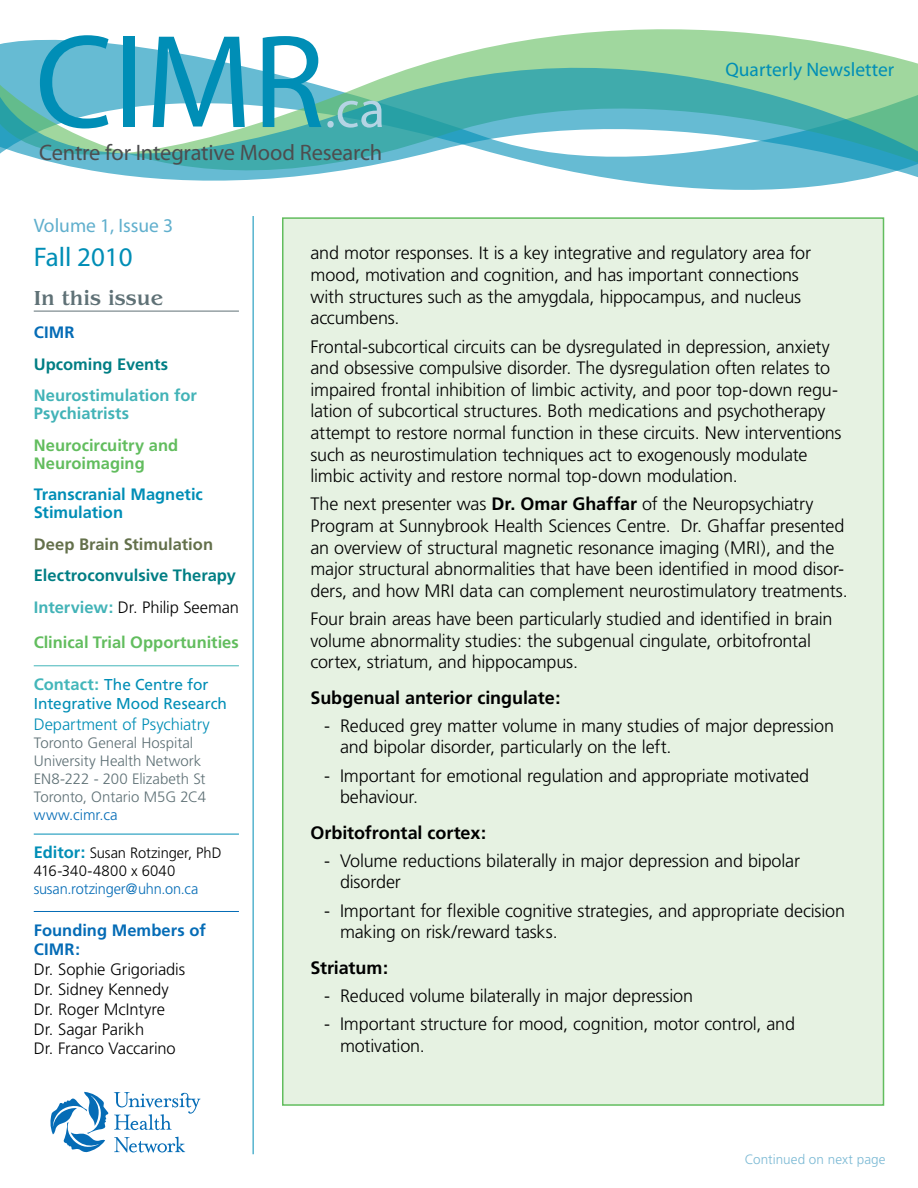
<style>
.page{position:relative;width:918px;height:1188px;background:#fff}
.page>*{position:absolute;margin:0;border:0;box-sizing:border-box;transform-origin:0 0}
.t1{font:133.95px "Myriad Pro";color:#008eb6}
.t2{font:53.25px "Myriad Pro";color:#b5d4e4}
.t3{font:27px "Myriad Pro";color:#008eb6}
.t4{font:22.5px "Myriad Pro";letter-spacing:-.01em;color:#4d4d4f}
.t5{font:500 21px "Benguiat";color:#5f7176}
.t6{font:19.5px "Myriad Pro";color:#008eb6}
.t7{font:19.5px "Myriad Pro";color:#60afcd}
.t8{font:300 18px/21.6px "Frutiger";letter-spacing:-.01em;color:#000}
.t9{font:700 18px "Frutiger";letter-spacing:-.005em;color:#000}
.t10{font:300 16.5px/19.8px "Frutiger";letter-spacing:-.005em;color:#000}
.t11{font:700 16.5px/31.5px "Frutiger";color:#007e84}
.t12{font:700 16.5px/18px "Frutiger";color:#62bd5e}
.t13{font:700 16.5px/18px "Frutiger";color:#42b3b7}
.t14{font:700 16.5px/18px "Frutiger";color:#008eb6}
.t15{font:700 16.5px/19.8px "Frutiger";letter-spacing:.005em;color:#056cb6}
.t16{font:300 16.5px "Frutiger";letter-spacing:-.005em;color:#008eb6}
.t17{font:700 16.5px "Frutiger";color:#63704b}
.t18{font:15.75px/18.9px "Frutiger";letter-spacing:-.005em;color:#008eb6}
.t19{font:300 15px/18px "Frutiger";color:#5f7176}
.t20{font:300 15px/18px "Frutiger";color:#000}
.t21{font:300 15px "Frutiger";letter-spacing:-.01em;color:#056cb6}
.t22{font:300 13.5px "Frutiger";letter-spacing:.005em;color:#7bb9d4}
.s1{color:#42b3b7}
.s2{font-weight:300;color:#000}
.s3{font-weight:700;font-size:16.5px;color:#43b6ba}
.s4{font-weight:700;font-size:16.5px;color:#008eb6}
.s5{font-weight:700}
</style>
<div class="page">
<hr style="left:253px;top:216px;width:1px;height:938px;background:#008eb6">
<svg style="left:50px;top:1092px;width:150px;height:61px"></svg>
<hr style="left:34px;top:311px;width:205px;height:1px;background:#5f7176">
<hr style="left:34px;top:665px;width:205px;height:1px;background:#43b6ba">
<hr style="left:34px;top:834px;width:205px;height:1px;background:#008eb6">
<hr style="left:34px;top:911px;width:205px;height:1px;background:#056cb6">
<svg style="left:642px;top:183px;width:198px;height:7px"></svg>
<svg style="left:1px;top:29px;width:830px;height:15px"></svg>
<svg style="left:0;top:44px;width:918px;height:139px"></svg>
<div style="left:283px;top:218px;width:601px;height:887px;background:#e6f2e2"></div>
<h1 class="t1" style="left:35px;top:0;width:291px">CIMR</h1>
<h2 class="t2" style="left:325px;top:76px;width:62px">.ca</h2>
<p class="t4" style="left:39px;top:139px;width:345px">Centre for Integrative Mood Research</p>
<p class="t7" style="left:34px;top:214px;width:141px">Volume 1, Issue 3</p>
<p class="t6" style="left:725px;top:58px;width:170px">Quarterly Newsletter</p>
<h3 class="t3" style="left:34px;top:241px;width:100px">Fall 2010</h3>
<p class="t5" style="left:34px;top:286px;width:131px">In this issue</p>
<p class="t15" style="left:34px;top:323px;width:42px">CIMR</p>
<p class="t11" style="left:34px;top:349px;width:136px">Upcoming Events</p>
<p class="t13" style="left:34px;top:387px;width:165px">Neurostimulation for<br>Psychiatrists</p>
<p class="t12" style="left:34px;top:436px;width:146px">Neurocircuitry and<br>Neuroimaging</p>
<p class="t14" style="left:34px;top:486px;width:171px">Transcranial Magnetic<br>Stimulation</p>
<p class="t17" style="left:34px;top:535px;width:181px">Deep Brain Stimulation</p>
<p class="t11" style="left:34px;top:560px;width:207px">Electroconvulsive Therapy<br><span class="s1">Interview:</span> <span class="s2">Dr. Philip Seeman</span></p>
<p class="t12" style="left:34px;top:633px;width:207px">Clinical Trial Opportunities</p>
<p class="t18" style="left:34px;top:675px;width:195px"><span class="s3">Contact:</span> The Centre for<br>Integrative Mood Research</p>
<p class="t16" style="left:34px;top:715px;width:178px">Department of Psychiatry</p>
<p class="t19" style="left:34px;top:734px;width:174px">Toronto General Hospital<br>University Health Network<br>EN8-222 - 200 Elizabeth St<br>Toronto, Ontario M5G 2C4</p>
<p class="t21" style="left:34px;top:807px;width:85px">www.cimr.ca</p>
<p class="t20" style="left:34px;top:844px;width:189px"><span class="s4">Editor:</span> Susan Rotzinger, PhD<br>416-340-4800 x 6040</p>
<p class="t21" style="left:34px;top:881px;width:166px">susan.rotzinger@uhn.on.ca</p>
<p class="t15" style="left:34px;top:920px;width:174px">Founding Members of<br>CIMR:</p>
<p class="t10" style="left:34px;top:960px;width:153px">Dr. Sophie Grigoriadis<br>Dr. Sidney Kennedy<br>Dr. Roger McIntyre<br>Dr. Sagar Parikh<br>Dr. Franco Vaccarino</p>
<p class="t8" style="left:310px;top:243px;width:502px">and motor responses. It is a key integrative and regulatory area for mood, motivation and cognition, and has important connections with structures such as the amygdala, hippocampus, and nucleus accumbens.</p>
<p class="t8" style="left:310px;top:336px;width:533px">Frontal-subcortical circuits can be dysregulated in depression, anxiety and obsessive compulsive disorder. The dysregulation often relates to impaired frontal inhibition of limbic activity, and poor top-down regu&shy;lation of subcortical structures. Both medications and psychotherapy attempt to restore normal function in these circuits. New interventions such as neurostimulation techniques act to exogenously modulate limbic activity and restore normal top-down modulation.</p>
<p class="t8" style="left:310px;top:494px;width:539px">The next presenter was <span class="s5">Dr. Omar Ghaffar</span> of the Neuropsychiatry Program at Sunnybrook Health Sciences Centre. Dr. Ghaffar presented an overview of structural magnetic resonance imaging (MRI), and the major structural abnormalities that have been identified in mood disor&shy;ders, and how MRI data can complement neurostimulatory treatments.</p>
<p class="t8" style="left:310px;top:608px;width:524px">Four brain areas have been particularly studied and identified in brain volume abnormality studies: the subgenual cingulate, orbitofrontal cortex, striatum, and hippocampus.</p>
<p class="t9" style="left:310px;top:687px;width:252px">Subgenual anterior cingulate:</p>
<p class="t8" style="left:340px;top:715px;width:496px;text-indent:-16px">- Reduced grey matter volume in many studies of major depression and bipolar disorder, particularly on the left.</p>
<p class="t8" style="left:340px;top:765px;width:471px;text-indent:-16px">- Important for emotional regulation and appropriate motivated behaviour.</p>
<p class="t9" style="left:310px;top:822px;width:177px">Orbitofrontal cortex:</p>
<p class="t8" style="left:340px;top:850px;width:462px;text-indent:-16px">- Volume reductions bilaterally in major depression and bipolar disorder</p>
<p class="t8" style="left:340px;top:900px;width:507px;text-indent:-16px">- Important for flexible cognitive strategies, and appropriate decision making on risk/reward tasks.</p>
<p class="t9" style="left:310px;top:957px;width:79px">Striatum:</p>
<p class="t8" style="left:324px;top:985px;width:371px">- Reduced volume bilaterally in major depression</p>
<p class="t8" style="left:340px;top:1013px;width:457px;text-indent:-16px">- Important structure for mood, cognition, motor control, and motivation.</p>
<p class="t22" style="left:745px;top:1152px;width:142px">Continued on next page</p>
</div>
